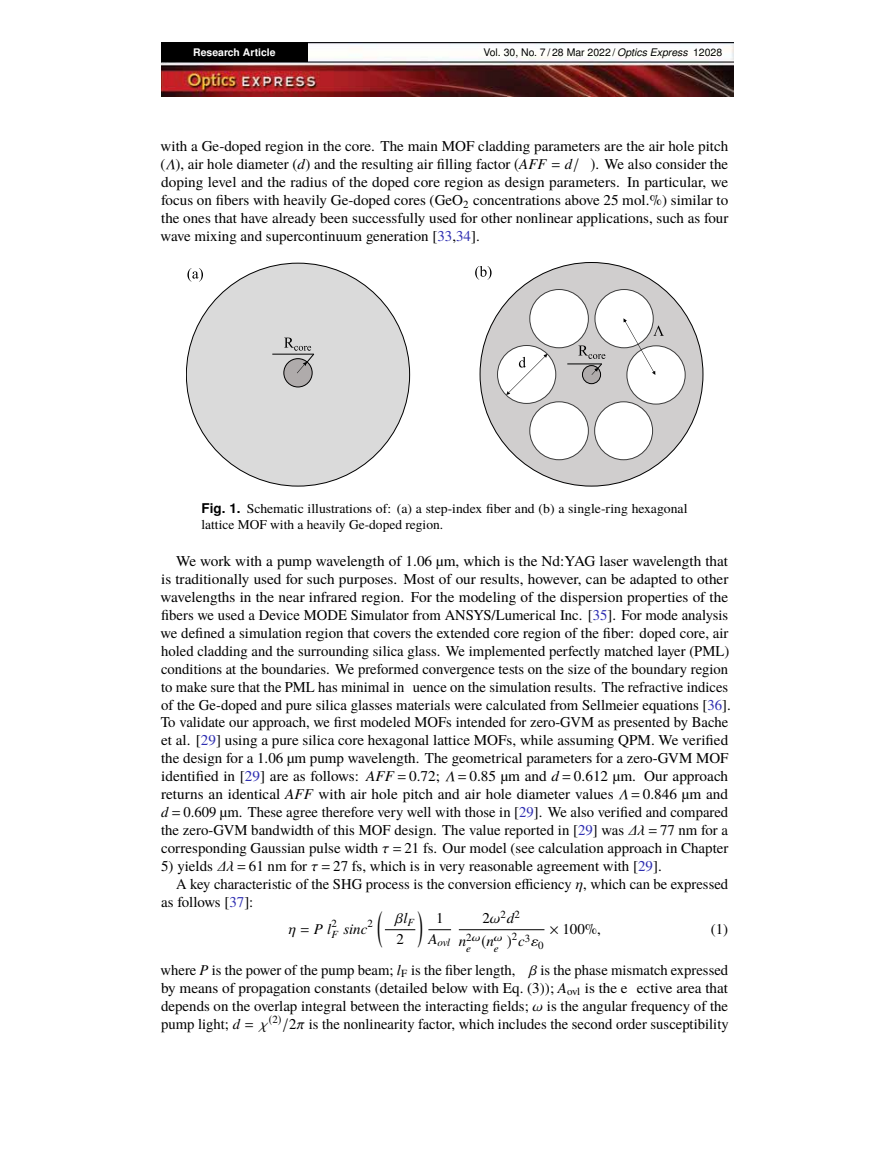
<style>
.page{position:relative;width:893px;height:1161px;background:#fff}
.page>*{position:absolute;margin:0;border:0;box-sizing:border-box;transform-origin:0 0}
.t1{font:15px/18px "Te X Gyre Termes";color:#000;text-align:justify}
.t2{font:italic 15px "Te X Gyre Termes";color:#000}
.t3{font:15px "txexs";color:#000}
.t4{font:15px "rtxmi";color:#000}
.t5{font:13.5px/16.5px "Te X Gyre Termes";color:#000}
.t6{font:italic 10.95px "Te X Gyre Termes";letter-spacing:-.01em;color:#000}
.t7{font:10.95px "Te X Gyre Termes";color:#000}
.t8{font:10.5px "Nimbus San L";color:#000}
.t9{font:700 10.5px "Nimbus San L";color:#fff}
.s1{font-style:italic}
.s2{font-family:"rtxmi"}
.s3{font-family:"txsys"}
.s4{font-family:"rtxr"}
.s5{color:#2e2eb1}
.s6{font-family:"Nimbus San L";font-weight:700}
.s7{font-family:"rtxmi";font-style:normal}
.s8{font-family:"rtxr";font-style:normal}
.s9{font-size:15px}
.s10{font-family:"rtxmi";font-size:15px}
.s11{font-style:italic;font-size:15px}
.s12{font-family:"Te X Gyre Termes";font-style:italic}
</style>
<div class="page">
<img style="left:161px;top:43px;width:573px;height:53px">
<div style="left:161px;top:43px;width:147px;height:19px;background:#000"></div>
<svg style="left:475px;top:266px;width:17px;height:14px"></svg>
<svg style="left:187px;top:268px;width:16px;height:14px"></svg>
<div style="left:480px;top:262px;width:223px;height:224px;background:#d0cece;border-radius:50%"></div>
<div style="left:582px;top:366px;width:19px;height:18px;background:#afabab;border-radius:50%"></div>
<div style="left:582px;top:365px;width:19px;height:19px;border:1px solid #000;border-radius:50%"></div>
<div style="left:595px;top:289px;width:58px;height:59px;background:#fff;border-radius:50%"></div>
<div style="left:595px;top:289px;width:58px;height:59px;border:1px solid #3c3c3c;border-radius:50%"></div>
<div style="left:627px;top:346px;width:58px;height:58px;background:#fff;border-radius:50%"></div>
<div style="left:627px;top:346px;width:58px;height:58px;border:1px solid #3c3c3c;border-radius:50%"></div>
<div style="left:595px;top:402px;width:58px;height:58px;background:#fff;border-radius:50%"></div>
<div style="left:594px;top:402px;width:59px;height:58px;border:1px solid #3c3c3c;border-radius:50%"></div>
<div style="left:497px;top:345px;width:59px;height:58px;background:#fff;border-radius:50%"></div>
<div style="left:497px;top:345px;width:59px;height:59px;border:1px solid #3c3c3c;border-radius:50%"></div>
<div style="left:530px;top:402px;width:58px;height:58px;background:#fff;border-radius:50%"></div>
<div style="left:530px;top:402px;width:59px;height:58px;border:1px solid #3c3c3c;border-radius:50%"></div>
<div style="left:530px;top:289px;width:58px;height:59px;background:#fff;border-radius:50%"></div>
<div style="left:530px;top:289px;width:59px;height:59px;border:1px solid #3c3c3c;border-radius:50%"></div>
<hr style="left:567px;top:364px;width:35px;height:1px;background:#000">
<div style="left:186px;top:263px;width:224px;height:223px;background:#dadada;border-radius:50%"></div>
<div style="left:284px;top:359px;width:28px;height:28px;background:#afabab;border-radius:50%"></div>
<div style="left:284px;top:358px;width:28px;height:29px;border:1px solid #000;border-radius:50%"></div>
<hr style="left:272px;top:354px;width:42px;height:1px;background:#000">
<svg style="left:284px;top:338px;width:30px;height:35px"></svg>
<svg style="left:578px;top:345px;width:27px;height:30px"></svg>
<svg style="left:623px;top:318px;width:41px;height:57px"></svg>
<svg style="left:506px;top:354px;width:41px;height:41px"></svg>
<hr style="left:385px;top:929px;width:30px;height:1px;background:#000">
<svg style="left:428px;top:929px;width:23px;height:1px"></svg>
<hr style="left:459px;top:929px;width:85px;height:1px;background:#000">
<p class="t9" style="left:193px;top:46px;width:84px">Research Article</p>
<p class="t8" style="left:484px;top:46px;width:240px">Vol. 30, No. 7 / 28 Mar 2022 / <span class="s1">Optics Express</span> 12028</p>
<p class="t1" style="left:161px;top:137px;width:569px">with a Ge-doped region in the core. The main MOF cladding parameters are the air hole pitch (<span class="s2">Λ</span>), air hole diameter (<span class="s1">d</span>) and the resulting air filling factor <span class="s3">(</span><span class="s1">AFF</span> <span class="s4">=</span> <span class="s1">d</span><span class="s3">/ )</span>. We also consider the doping level and the radius of the doped core region as design parameters. In particular, we focus on fibers with heavily Ge-doped cores (GeO<sub>2</sub> concentrations above 25 mol.%) similar to the ones that have already been successfully used for other nonlinear applications, such as four wave mixing and supercontinuum generation [<span class="s5">33</span>,<span class="s5">34</span>].</p>
<p class="t5" style="left:201px;top:499px;width:487px"><span class="s6">Fig. 1.</span> Schematic illustrations of: (a) a step-index fiber and (b) a single-ring hexagonal lattice MOF with a heavily Ge-doped region.</p>
<p class="t1" style="left:161px;top:551px;width:572px;text-align:left;text-indent:15px">We work with a pump wavelength of 1.06 µm, which is the Nd:YAG laser wavelength that is traditionally used for such purposes. Most of our results, however, can be adapted to other wavelengths in the near infrared region. For the modeling of the dispersion properties of the fibers we used a Device MODE Simulator from ANSYS/Lumerical Inc. [<span class="s5">35</span>]. For mode analysis we defined a simulation region that covers the extended core region of the fiber: doped core, air holed cladding and the surrounding silica glass. We implemented perfectly matched layer (PML) conditions at the boundaries. We preformed convergence tests on the size of the boundary region to make sure that the PML has minimal infl uence on the simulation results. The refractive indices of the Ge-doped and pure silica glasses materials were calculated from Sellmeier equations [<span class="s5">36</span>].<br>To validate our approach, we first modeled MOFs intended for zero-GVM as presented by Bache et al. [<span class="s5">29</span>] using a pure silica core hexagonal lattice MOFs, while assuming QPM. We verified the design for a 1.06 µm pump wavelength. The geometrical parameters for a zero-GVM MOF identified in [<span class="s5">29</span>] are as follows: <span class="s1">AFF</span> <span class="s4">=</span> 0.72; <span class="s2">Λ</span><span class="s4">=</span> 0.85 µm and <span class="s1">d</span> <span class="s4">=</span> 0.612 µm. Our approach returns an identical <span class="s1">AFF</span> with air hole pitch and air hole diameter values <span class="s2">Λ</span><span class="s4">=</span> 0.846 µm and <span class="s1">d</span> <span class="s4">=</span> 0.609 µm. These agree therefore very well with those in [<span class="s5">29</span>]. We also verified and compared the zero-GVM bandwidth of this MOF design. The value reported in [<span class="s5">29</span>] was <span class="s2">∆λ</span> <span class="s4">=</span> 77 nm for a corresponding Gaussian pulse width <span class="s2">τ</span> <span class="s4">=</span> 21 fs. Our model (see calculation approach in Chapter</p>
<p class="t1" style="left:161px;top:856px;width:502px">5) yields <span class="s2">∆λ</span> <span class="s4">=</span> 61 nm for <span class="s2">τ</span> <span class="s4">=</span> 27 fs, which is in very reasonable agreement with [<span class="s5">29</span>].</p>
<p class="t1" style="left:176px;top:874px;width:554px">A key characteristic of the SHG process is the conversion efficiency <span class="s2">η</span>, which can be expressed</p>
<p class="t1" style="left:161px;top:892px;width:94px">as follows [<span class="s5">37</span>]:</p>
<p class="t2" style="left:288px;top:917px;width:50px"><span class="s7">η</span><span class="s8">=</span>Pl<sup>2</sup></p>
<p class="t7" style="left:482px;top:906px;width:39px"><span class="s9">2</span><span class="s10">ω</span>2<span class="s11">d</span>2</p>
<p class="t2" style="left:331px;top:917px;width:43px"><sub>F</sub> sinc<sup>2</sup></p>
<p class="t3" style="left:377px;top:898px;width:7px">(︃</p>
<p class="t4" style="left:395px;top:912px;width:20px">β<span class="s12">l</span><sub>F</sub></p>
<p class="t3" style="left:417px;top:898px;width:7px">)︃</p>
<p class="t1" style="left:436px;top:908px;width:9px">1</p>
<p class="t1" style="left:550px;top:919px;width:53px"><span class="s3">×</span> 100%,</p>
<p class="t1" style="left:711px;top:919px;width:19px">(1)</p>
<p class="t1" style="left:161px;top:960px;width:570px">where <span class="s1">P</span> is the power of the pump beam; <span class="s1">l</span><sub>F</sub> is the fiber length, <span class="s2">β</span> is the phase mismatch expressed by means of propagation constants (detailed below with Eq. (3)); <span class="s1">A</span><sub>ovl</sub> is the e ective area that depends on the overlap integral between the interacting fields; <span class="s2">ω</span> is the angular frequency of the pump light; <span class="s1">d</span> <span class="s4">=</span> <span class="s2">χ</span><sup>(</sup><sup>2</sup><sup>)</sup><span class="s3">/</span>2<span class="s2">π</span> is the nonlinearity factor, which includes the second order susceptibility</p>
<p class="t6" style="left:494px;top:940px;width:51px">eff <sup>)</sup><sup>2</sup><sup>c</sup><sup>3</sup><sup>ε</sup><sup>0</sup></p>
<p class="t2" style="left:459px;top:930px;width:23px">n<sup>2</sup><sup>ω</sup></p>
<p class="t1" style="left:396px;top:929px;width:9px">2</p>
<p class="t6" style="left:428px;top:934px;width:23px"><sup>A</sup>ovl</p>
<p class="t6" style="left:466px;top:940px;width:38px">eff <sup>(</sup><sup>n</sup><sup>ω</sup></p>
</div>
